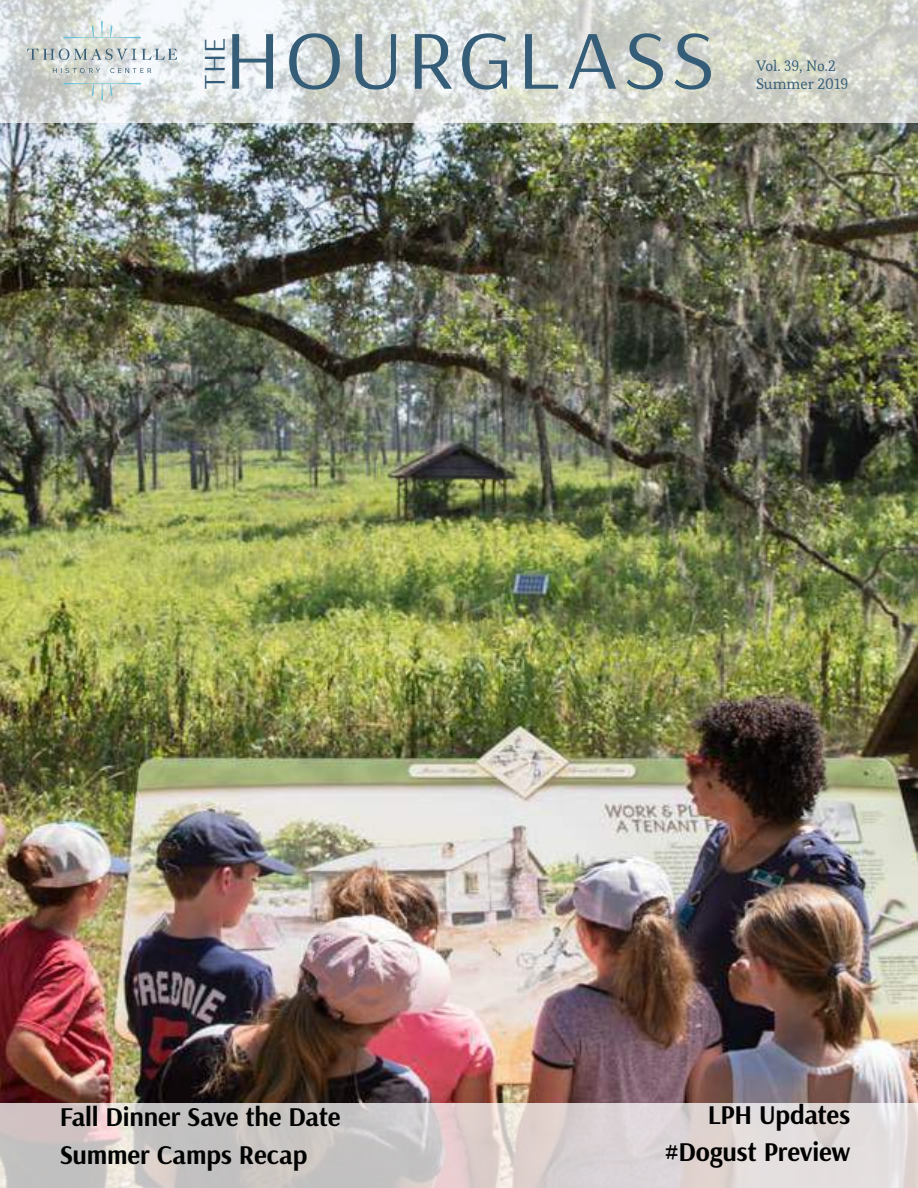
<style>
.page{position:relative;width:918px;height:1188px;background:#fff}
.page>*{position:absolute;margin:0;border:0;box-sizing:border-box;transform-origin:0 0}
.t1{font:84px "Arsenal";letter-spacing:.035em;color:#355d77;scale:1.08 1}
.t2{font:30px "Arsenal";color:#355d77}
.t3{font:700 27px/37.5px "Arsenal";letter-spacing:-.01em;color:#000101}
.t4{font:700 27px/37.5px "Arsenal";letter-spacing:-.01em;color:#000;text-align:right}
.t5{font:15px/18px "Esteban";color:#355d77}
</style>
<div class="page">
<img style="left:0;top:123px;width:918px;height:980px">
<svg style="left:0;top:0;width:918px;height:123px;background:#daddd9"></svg>
<svg style="left:0;top:1103px;width:918px;height:85px;background:#d5cece"></svg>
<svg style="left:63px;top:83px;width:78px;height:17px"></svg>
<svg style="left:63px;top:21px;width:78px;height:17px"></svg>
<svg style="left:110px;top:68px;width:41px;height:5px"></svg>
<svg style="left:53px;top:68px;width:47px;height:5px"></svg>
<svg style="left:142px;top:49px;width:35px;height:11px"></svg>
<svg style="left:27px;top:48px;width:109px;height:12px"></svg>
<h1 class="t1" style="left:224px;top:4px;width:457px">HOURGLASS</h1>
<p class="t2" style="left:195px;top:89px;width:52px;rotate:-90deg">THE</p>
<p class="t5" style="left:756px;top:56px;width:94px">Vol. 39, No.2<br>Summer 2019</p>
<p class="t3" style="left:60px;top:1098px;width:282px">Fall Dinner Save the Date<br>Summer Camps Recap</p>
<p class="t4" style="left:665px;top:1095px;width:187px">LPH Updates #Dogust Preview</p>
</div>
